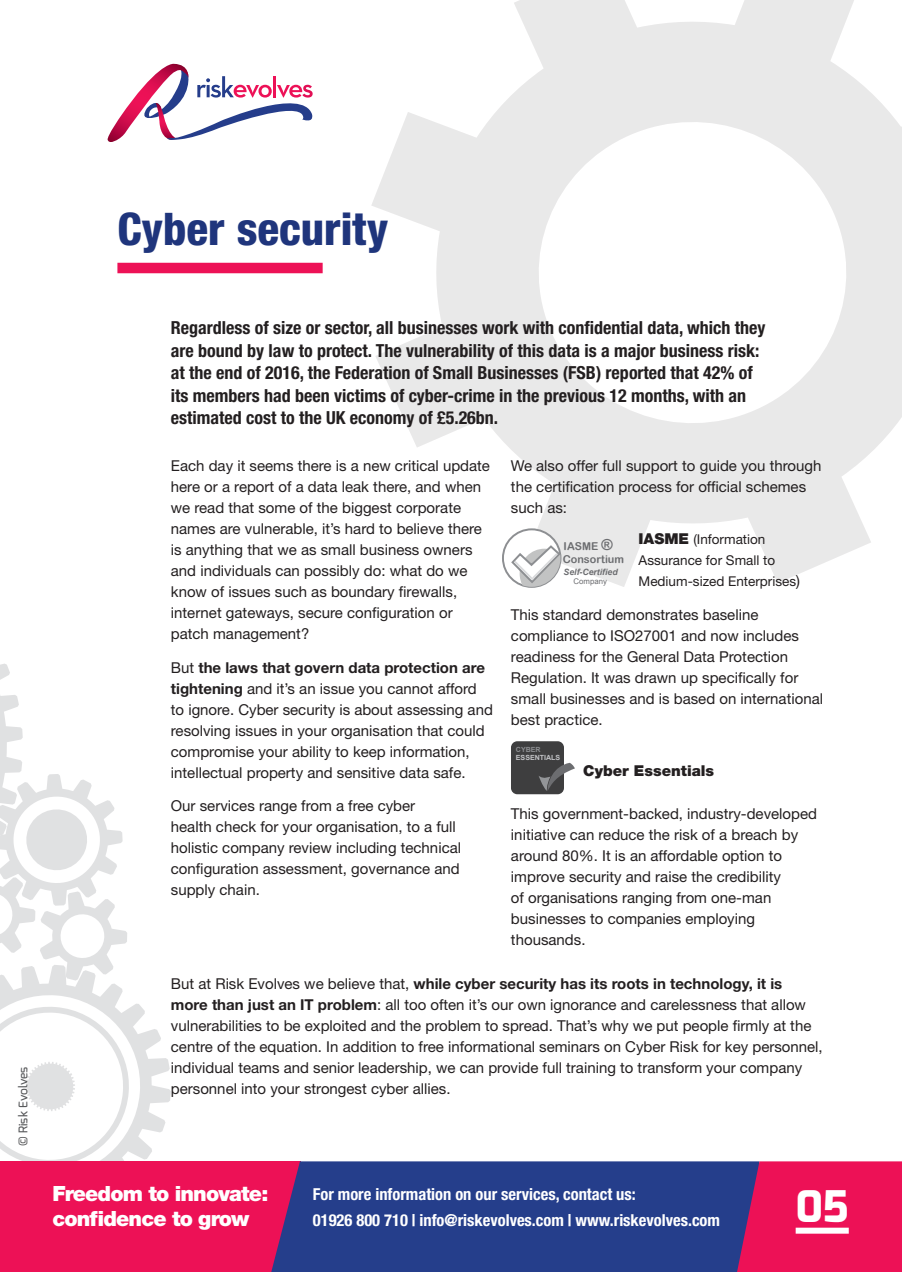
<style>
.page{position:relative;width:902px;height:1272px;background:#fff}
.page>*{position:absolute;margin:0;border:0;box-sizing:border-box;transform-origin:0 0}
._000titBIG{font:800 condensed 45px "Helvetica Neue LT Std";color:#1f357c}
.t1{font:800 43.5px "Exo";color:#fff}
.t2{font:900 21px/25.2px "Helvetica Neue LT Std";letter-spacing:-.04em;color:#fff}
._000ENTRADILLA{font:700 condensed 18px/22.5px "Helvetica Neue LT Std";color:#231f20}
.t3{font:700 condensed 16.5px/25.5px "Helvetica Neue LT Std";color:#fff}
.t4{font:15.15px "Arial Rounded MT Bold";color:#6c6d70}
._000normal{font:15px/21px "Helvetica Neue LT Std";color:#231f20}
._000normal-2{font:900 15px "Helvetica Neue LT Std";color:#231f20}
._000normal-3{font:13.5px/21px "Helvetica Neue LT Std";color:#231f20}
.t5{font:500 12px "Exo";color:#57585a}
.t6{font:10.8px/13px "Arial Rounded MT Bold";color:#6c6d70}
.t7{font:italic 700 8.7px "Arial";color:#6c6d70}
.t8{font:7.8px "Arial";color:#6c6d70}
.t9{font:700 7.05px "Arial";color:#c3c4c7}
.t10{font:700 7.05px "Arial";color:#8d8f92}
.s1{font-weight:700}
.s2{font-weight:900;font-size:15px}
.s3{font-size:15px}
</style>
<div class="page">
<svg style="left:371px;top:0;width:530px;height:587px;fill:#e9e9e9"></svg>
<svg style="left:0;top:663px;width:171px;height:498px"></svg>
<svg style="left:503px;top:529px;width:57px;height:58px"></svg>
<div style="left:502px;top:528px;width:59px;height:60px;border:2px solid #8d8f92;border-radius:50%"></div>
<svg style="left:509px;top:544px;width:53px;height:43px"></svg>
<div style="left:511px;top:741px;width:53px;height:53px;background:#3e3e3f;border-radius:6px"></div>
<svg style="left:539px;top:762px;width:36px;height:29px"></svg>
<div style="left:0;top:1161px;width:301px;height:110px;background:#ed1156"></div>
<div style="left:271px;top:1161px;width:466px;height:110px;background:#253e8b"></div>
<svg style="left:737px;top:1161px;width:164px;height:110px;background:#de155a"></svg>
<div style="left:795px;top:1227px;width:53px;height:6px;background:#fff"></div>
<div style="left:117px;top:263px;width:205px;height:10px;background:#ed1156"></div>
<svg style="left:107px;top:64px;width:206px;height:78px"></svg>
<p class="_000titBIG" style="left:117px;top:201px;width:272px">Cyber security</p>
<p class="t5" style="left:16px;top:1145px;width:81px;rotate:-90deg">© Risk Evolves</p>
<p class="_000ENTRADILLA" style="left:171px;top:316px;width:596px">Regardless of size or sector, all businesses work with confidential data, which they are bound by law to protect. The vulnerability of this data is a major business risk: at the end of 2016, the Federation of Small Businesses (FSB) reported that 42% of its members had been victims of cyber-crime in the previous 12 months, with an estimated cost to the UK economy of £5.26bn.</p>
<p class="_000normal" style="left:171px;top:454px;width:320px">Each day it seems there is a new critical update here or a report of a data leak there, and when we read that some of the biggest corporate names are vulnerable, it’s hard to believe there is anything that we as small business owners and individuals can possibly do: what do we know of issues such as boundary firewalls, internet gateways, secure configuration or patch management?</p>
<p class="_000normal" style="left:171px;top:656px;width:323px">But <span class="s1">the laws that govern data protection are tightening</span> and it’s an issue you cannot afford to ignore. Cyber security is about assessing and resolving issues in your organisation that could compromise your ability to keep information, intellectual property and sensitive data safe.</p>
<p class="_000normal" style="left:171px;top:795px;width:292px">Our services range from a free cyber<br>health check for your organisation, to a full holistic company review including technical configuration assessment, governance and supply chain.</p>
<p class="_000normal" style="left:511px;top:454px;width:312px">We also offer full support to guide you through the certification process for official schemes such as:</p>
<p class="_000normal-3" style="left:638px;top:528px;width:163px"><span class="s2">IASME</span> (Information<br>Assurance for Small to<br>Medium-sized Enterprises<span class="s3">)</span></p>
<p class="_000normal" style="left:511px;top:603px;width:313px">This standard demonstrates baseline compliance to ISO27001 and now includes readiness for the General Data Protection Regulation. It was drawn up specifically for small businesses and is based on international best practice.</p>
<p class="_000normal-2" style="left:583px;top:762px;width:132px">Cyber Essentials</p>
<p class="_000normal" style="left:511px;top:802px;width:307px">This government-backed, industry-developed initiative can reduce the risk of a breach by around 80%. It is an affordable option to improve security and raise the credibility<br>of organisations ranging from one-man businesses to companies employing thousands.</p>
<p class="t4" style="left:601px;top:535px;width:13px">®</p>
<p class="t6" style="left:562px;top:539px;width:63px">IASME<br>Consortium</p>
<p class="t7" style="left:563px;top:566px;width:55px">Self-Certified</p>
<p class="t8" style="left:573px;top:576px;width:35px">Company</p>
<p class="t10" style="left:516px;top:745px;width:26px">CYBER</p>
<p class="t9" style="left:516px;top:752px;width:46px">ESSENTIALS</p>
<p class="_000normal" style="left:171px;top:973px;width:653px">But at Risk Evolves we believe that, <span class="s1">while cyber security has its roots in technology, it is more than just an IT problem</span>: all too often it’s our own ignorance and carelessness that allow vulnerabilities to be exploited and the problem to spread. That’s why we put people firmly at the centre of the equation. In addition to free informational seminars on Cyber Risk for key personnel, individual teams and senior leadership, we can provide full training to transform your company personnel into your strongest cyber allies.</p>
<p class="t2" style="left:52px;top:1180px;width:217px">Freedom to innovate: confidence to grow</p>
<p class="t3" style="left:313px;top:1181px;width:409px">For more information on our services, contact us:<br>01926 800 710 | info@riskevolves.com | www.riskevolves.com</p>
<p class="t1" style="left:795px;top:1177px;width:55px">05</p>
</div>
